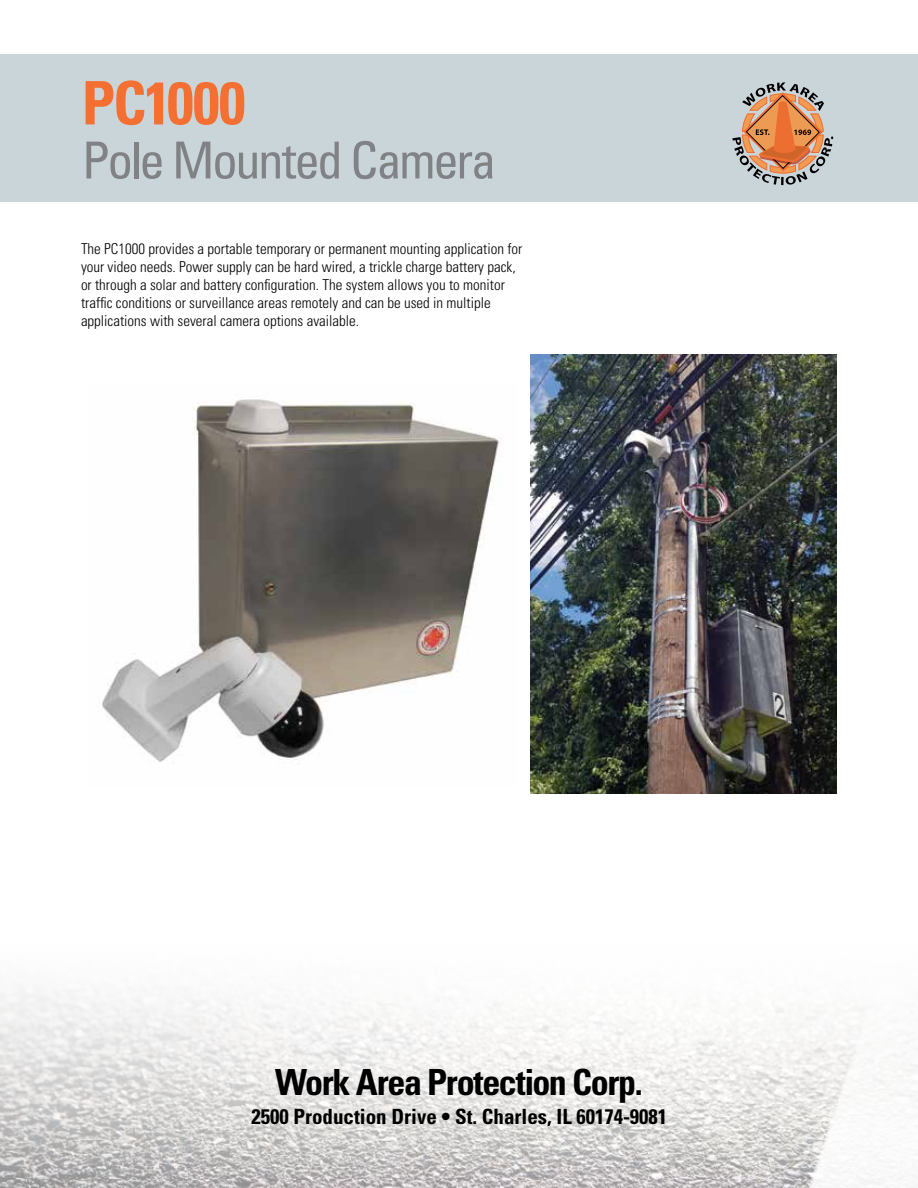
<style>
.page{position:relative;width:918px;height:1188px;background:#fff}
.page>*{position:absolute;margin:0;border:0;box-sizing:border-box;transform-origin:0 0}
.t1{font:700 condensed 60px "Univers LT Std";letter-spacing:-.035em;color:#f37032}
.t2{font:condensed 51px "Univers LT Std";letter-spacing:-.05em;color:#808285}
.t3{font:700 condensed 36px "Univers LT Std";letter-spacing:-.035em;color:#000}
.t4{font:700 condensed 21px "Univers LT Std";color:#000}
.t5{font:300 condensed 15px/18px "Univers LT Std";color:#000}
</style>
<div class="page">
<img style="left:0;top:987px;width:803px;height:201px">
<svg style="left:803px;top:1008px;width:115px;height:180px"></svg>
<img style="left:102px;top:399px;width:399px;height:363px">
<div style="left:0;top:54px;width:918px;height:148px;background:#cad5da"></div>
<svg style="left:732px;top:82px;width:101px;height:103px"></svg>
<img style="left:530px;top:355px;width:307px;height:439px">
<h1 class="t1" style="left:82px;top:66px;width:165px">PC1000</h1>
<h2 class="t2" style="left:82px;top:128px;width:416px">Pole Mounted Camera</h2>
<p class="t5" style="left:81px;top:240px;width:443px">The PC1000 provides a portable temporary or permanent mounting application for your video needs. Power supply can be hard wired, a trickle charge battery pack, or through a solar and battery configuration. The system allows you to monitor traffic conditions or surveillance areas remotely and can be used in multiple applications with several camera options available.</p>
<h3 class="t3" style="left:275px;top:1060px;width:369px">Work Area Protection Corp.</h3>
<h3 class="t4" style="left:251px;top:1103px;width:417px">2500 Production Drive • St. Charles, IL 60174-9081</h3>
</div>
